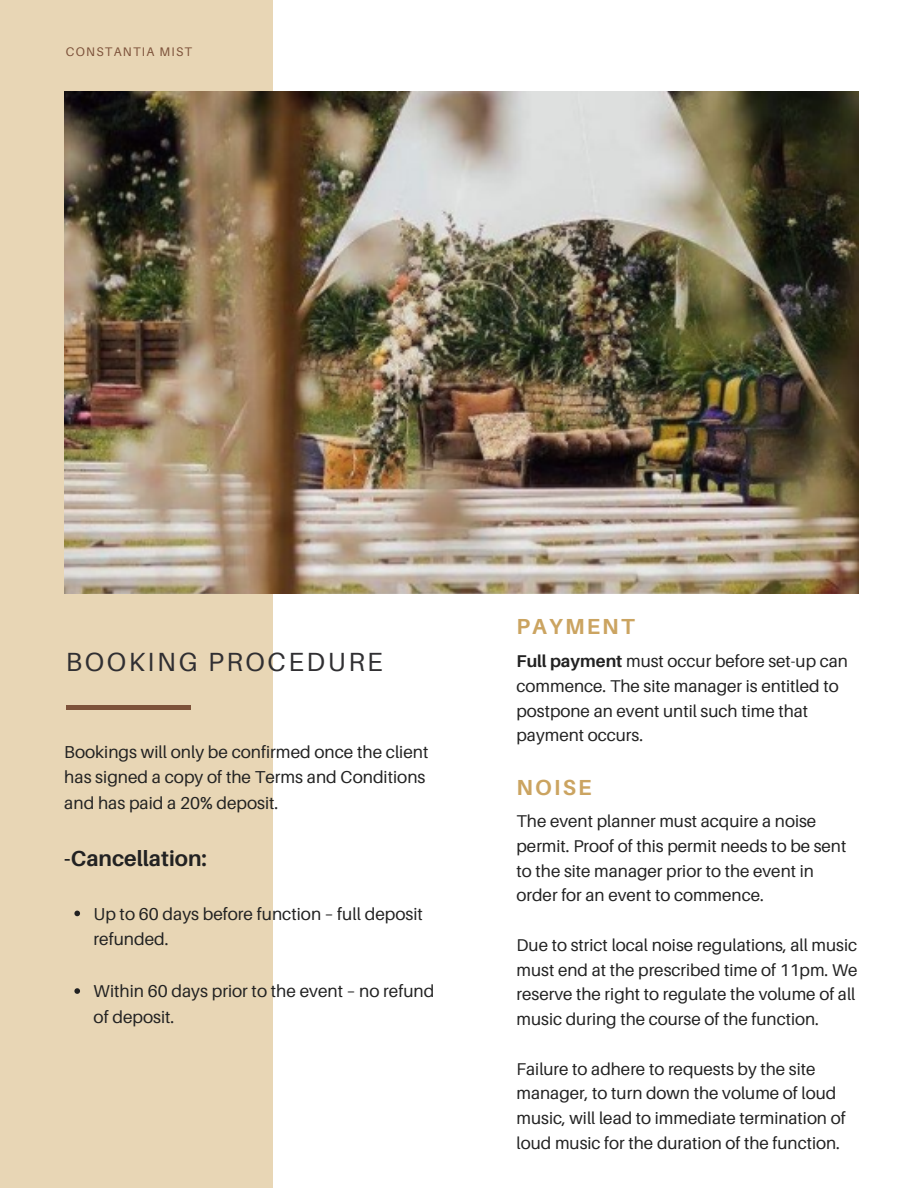
<style>
.page{position:relative;width:918px;height:1188px;background:#fff}
.page>*{position:absolute;margin:0;border:0;box-sizing:border-box;transform-origin:0 0}
.t1{font:26.25px "Aileron";letter-spacing:.1em;color:#302f32}
.t2{font:700 21.75px "Aileron";color:#222}
.t3{font:700 21.75px "Aileron";letter-spacing:.1em;color:#cba461}
.t4{font:17.25px/25.8px "Aileron";color:#222}
.t5{font:17.1px/24.8px "Aileron";color:#222}
.t6{font:12.45px "Aileron";letter-spacing:.1em;color:#7d523a}
.s1{font-weight:700}
</style>
<div class="page">
<div style="left:0;top:0;width:272px;height:1188px;background:#e8d6b5"></div>
<img style="left:64px;top:92px;width:795px;height:502px">
<svg style="left:74px;top:911px;width:6px;height:5px"></svg>
<svg style="left:74px;top:988px;width:6px;height:6px"></svg>
<div style="left:66px;top:705px;width:124px;height:5px;background:#7d523a"></div>
<h4 class="t6" style="left:66px;top:44px;width:128px">CONSTANTIA MIST</h4>
<p class="t1" style="left:66px;top:645px;width:318px">BOOKING PROCEDURE</p>
<p class="t4" style="left:64px;top:738px;width:366px">Bookings will only be confirmed once the client has signed a copy of the Terms and Conditions and has paid a 20% deposit.</p>
<p class="t2" style="left:64px;top:845px;width:144px">-Cancellation:</p>
<p class="t4" style="left:94px;top:900px;width:331px">Up to 60 days before function – full deposit</p>
<h2 class="t4" style="left:94px;top:926px;width:77px">refunded.</h2>
<h1 class="t4" style="left:94px;top:978px;width:342px">Within 60 days prior to the event – no refund of deposit.</h1>
<h2 class="t3" style="left:517px;top:613px;width:120px">PAYMENT</h2>
<h4 class="t5" style="left:517px;top:648px;width:333px"><span class="s1">Full payment</span> must occur before set-up can commence. The site manager is entitled to postpone an event until such time that payment occurs.</h4>
<h4 class="t3" style="left:517px;top:774px;width:76px">NOISE</h4>
<h4 class="t5" style="left:517px;top:809px;width:331px">The event planner must acquire a noise permit. Proof of this permit needs to be sent to the site manager prior to the event in order for an event to commence.</h4>
<h3 class="t5" style="left:517px;top:932px;width:343px">Due to strict local noise regulations, all music must end at the prescribed time of 11pm. We reserve the right to regulate the volume of all music during the course of the function.</h3>
<p class="t5" style="left:517px;top:1056px;width:331px">Failure to adhere to requests by the site manager, to turn down the volume of loud music, will lead to immediate termination of loud music for the duration of the function.</p>
</div>
